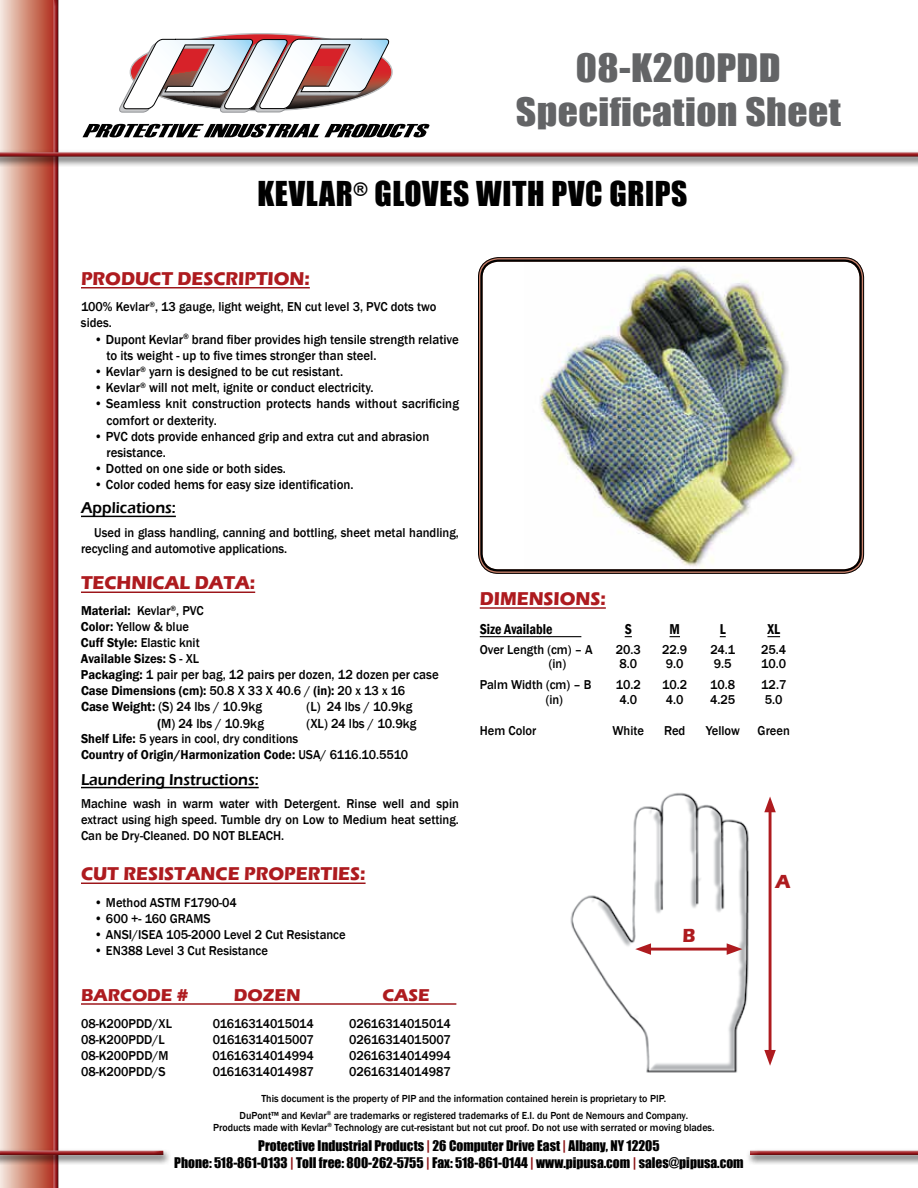
<style>
.page{position:relative;width:918px;height:1188px;background:#fff}
.page>*{position:absolute;margin:0;border:0;box-sizing:border-box;transform-origin:0 0}
.t1{font:36px/43.2px "Impact";letter-spacing:.01em;color:#636466;text-align:center;scale:1.1 1}
.t2{font:31.5px "Impact";letter-spacing:.02em;color:#000}
.t3{font:700 19.5px "Eras ITC";color:#ae1b1f;scale:.95 1}
.t4{font:700 19.05px "Eras ITC";color:#ae1b1f;scale:.95 1}
.t5{font:700 17.7px "Eras ITC";color:#ae1b1f}
.t6{font:600 16.2px "Eras ITC";color:#000;scale:.95 1}
.t7{font:600 condensed 14.7px "Franklin Gothic";color:#000;scale:.95 1}
.t8{font:500 13.5px/16.2px "Franklin Gothic";color:#000;scale:.95 1}
.t9{font:13.5px/16.2px "Impact";color:#000;text-align:center}
.t10{font:500 13.2px/15.9px "Franklin Gothic";color:#000;scale:.95 1}
.t11{font:600 13.2px/15.9px "Franklin Gothic";color:#000;scale:.95 1}
.t12{font:500 10.5px/16.5px "Franklin Gothic";color:#000;text-align:center;scale:.95 1}
.s1{font-weight:500}
.s2{font-weight:600;font-size:13.2px}
.s3{font-weight:600}
.s4{font-size:13.5px}
.s5{color:#8b0f12}
</style>
<div class="page">
<div style="left:0;top:0;width:56px;height:1188px;background:linear-gradient(to right,#f4e9db,#af2c17)"></div>
<div style="left:53px;top:0;width:8px;height:1188px;background:#000;opacity:.75"></div>
<img style="left:540px;top:266px;width:256px;height:302px">
<div style="left:478px;top:257px;width:386px;height:317px;border:1px solid #000;border-radius:20px"></div>
<div style="left:480px;top:260px;width:382px;height:312px;border:2px solid #000;border-radius:17px"></div>
<div style="left:0;top:149px;width:918px;height:18px;background:#000;opacity:.75"></div>
<div style="left:0;top:152px;width:918px;height:7px;background:#000;opacity:.75"></div>
<hr style="left:81px;top:287px;width:229px;height:1px;background:#9c1519">
<hr style="left:81px;top:516px;width:95px;height:1px;background:#000">
<img style="left:570px;top:793px;width:179px;height:280px">
<hr style="left:769px;top:807px;width:3px;height:248px;background:#ae1b1f">
<svg style="left:764px;top:796px;width:12px;height:16px"></svg>
<svg style="left:764px;top:1050px;width:12px;height:16px"></svg>
<hr style="left:646px;top:948px;width:86px;height:3px;background:#ae1b1f">
<svg style="left:727px;top:943px;width:15px;height:12px"></svg>
<svg style="left:635px;top:943px;width:16px;height:12px"></svg>
<hr style="left:480px;top:607px;width:126px;height:2px;background:#9c1519">
<hr style="left:480px;top:636px;width:101px;height:1px;background:#000">
<svg style="left:767px;top:636px;width:13px;height:1px"></svg>
<hr style="left:81px;top:1003px;width:375px;height:2px;background:#9c1519">
<hr style="left:81px;top:592px;width:174px;height:1px;background:#9c1519">
<hr style="left:81px;top:787px;width:178px;height:1px;background:#000">
<div style="left:0;top:1148px;width:171px;height:17px;background:#000;opacity:.75"></div>
<div style="left:0;top:1150px;width:165px;height:7px;background:#000;opacity:.75"></div>
<div style="left:745px;top:1148px;width:173px;height:17px;background:#000;opacity:.75"></div>
<div style="left:750px;top:1150px;width:168px;height:7px;background:#000;opacity:.75"></div>
<svg style="left:83px;top:124px;width:347px;height:13px"></svg>
<svg style="left:119px;top:34px;width:273px;height:79px"></svg>
<hr style="left:81px;top:883px;width:285px;height:1px;background:#9c1519">
<h1 class="t1" style="left:516px;top:46px;width:297px">08-K200PDD<br>Specification Sheet</h1>
<h2 class="t2" style="left:257px;top:170px;width:432px">Kevlar<sup>®</sup> Gloves with PVC Grips</h2>
<h3 class="t4" style="left:81px;top:268px;width:242px">PRODUCT DESCRIPTION:</h3>
<p class="t10" style="left:81px;top:299px;width:376px">100% Kevlar<sup>®</sup>, 13 gauge, light weight, EN cut level 3, PVC dots two sides.</p>
<p class="t8" style="left:106px;top:331px;width:372px;text-indent:-12px">• Dupont Kevlar<sup>®</sup> brand fiber provides high tensile strength relative to its weight - up to five times stronger than steel.</p>
<p class="t8" style="left:94px;top:364px;width:263px">• Kevlar<sup>®</sup> yarn is designed to be cut resistant.</p>
<p class="t8" style="left:94px;top:380px;width:296px">• Kevlar<sup>®</sup> will not melt, ignite or conduct electricity.</p>
<p class="t8" style="left:106px;top:396px;width:373px;text-indent:-12px">• Seamless knit construction protects hands without sacrificing comfort or dexterity.</p>
<p class="t8" style="left:106px;top:428px;width:341px;text-indent:-12px">• PVC dots provide enhanced grip and extra cut and abrasion resistance.</p>
<p class="t8" style="left:94px;top:461px;width:203px">• Dotted on one side or both sides.</p>
<p class="t8" style="left:94px;top:477px;width:275px">• Color coded hems for easy size identification.</p>
<p class="t6" style="left:81px;top:499px;width:101px">Applications:</p>
<p class="t10" style="left:81px;top:524px;width:399px;text-indent:13px">Used in glass handling, canning and bottling, sheet metal handling, recycling and automotive applications.</p>
<h3 class="t4" style="left:81px;top:572px;width:185px">TECHNI CAL DATA:</h3>
<p class="t11" style="left:81px;top:603px;width:131px">Material: <span class="s1">Kevlar</span><sup>®</sup><span class="s1">, PVC<br></span>Color: <span class="s1">Yellow &amp; blue<br></span>Cuff Style: <span class="s1">Elastic knit<br></span>Available Sizes: <span class="s1">S - XL</span></p>
<p class="t8" style="left:81px;top:667px;width:378px"><span class="s2">Packaging:</span> 1 pair per bag, 12 pairs per dozen, 12 dozen per case</p>
<p class="t11" style="left:81px;top:683px;width:343px">Case Dimensions (cm): <span class="s1">50.8 X 33 X 40.6 /</span> (in): <span class="s1">20 x 13 x 16</span></p>
<p class="t8" style="left:81px;top:699px;width:192px"><span class="s3">Case Weight:</span> (S) 24 lbs / 10.9kg</p>
<p class="t8" style="left:307px;top:699px;width:113px">(L) 24 lbs / 10.9kg</p>
<p class="t8" style="left:157px;top:715px;width:114px"><span class="s3">(</span>M) 24 lbs / 10.9kg</p>
<p class="t8" style="left:307px;top:715px;width:117px">(XL) 24 lbs / 10.9kg</p>
<p class="t11" style="left:81px;top:731px;width:346px">Shelf Life: <span class="s1">5 years in cool, dry conditions<br></span>Country of Origin/Harmonization Code: <span class="s1">USA/ 6116.10.5510</span></p>
<p class="t6" style="left:81px;top:770px;width:189px">Laundering Instructions:</p>
<p class="t10" style="left:81px;top:796px;width:399px;text-align:justify">Machine wash in warm water with Detergent. Rinse well and spin extract using high speed. Tumble dry on Low to Medium heat setting.<br>Can be Dry-Cleaned. DO NOT BLEACH.</p>
<h3 class="t4" style="left:81px;top:863px;width:56px">CUT RESIS</h3>
<h3 class="t4" style="left:174px;top:863px;width:203px">TANCE PROPERTIES :</h3>
<p class="t10" style="left:94px;top:895px;width:152px"><span class="s4">•</span> Method ASTM F1790-04</p>
<p class="t10" style="left:94px;top:911px;width:124px"><span class="s4">•</span> 600 +- 160 GRAMS</p>
<p class="t10" style="left:94px;top:927px;width:266px"><span class="s4">•</span> ANSI/ISEA 105-2000 Level 2 Cut Resistance</p>
<p class="t10" style="left:94px;top:943px;width:184px"><span class="s4">•</span> EN388 Level 3 Cut Resistance</p>
<h3 class="t5" style="left:81px;top:985px;width:138px">BARCODE # D</h3>
<h3 class="t5" style="left:247px;top:985px;width:58px">OZENC</h3>
<h3 class="t5" style="left:394px;top:985px;width:26px">ASE</h3>
<p class="t10" style="left:81px;top:1016px;width:97px">08-K200PDD/XL</p>
<p class="t10" style="left:213px;top:1016px;width:108px">01616314015014</p>
<p class="t10" style="left:349px;top:1016px;width:108px">02616314015014</p>
<p class="t10" style="left:81px;top:1032px;width:90px">08-K200PDD/L</p>
<p class="t10" style="left:213px;top:1032px;width:108px">01616314015007</p>
<p class="t10" style="left:349px;top:1032px;width:108px">02616314015007</p>
<p class="t10" style="left:81px;top:1048px;width:94px">08-K200PDD/M</p>
<p class="t10" style="left:213px;top:1048px;width:108px">01616314014994</p>
<p class="t10" style="left:349px;top:1048px;width:109px">02616314014994</p>
<p class="t10" style="left:81px;top:1064px;width:91px">08-K200PDD/S</p>
<p class="t10" style="left:213px;top:1064px;width:108px">01616314014987</p>
<p class="t10" style="left:349px;top:1064px;width:108px">02616314014987</p>
<h3 class="t4" style="left:480px;top:588px;width:51px">DIMENSI</h3>
<h3 class="t4" style="left:560px;top:588px;width:50px">ONS:</h3>
<p class="t7" style="left:480px;top:620px;width:78px">Size Available</p>
<p class="t7" style="left:625px;top:620px;width:9px">S</p>
<p class="t7" style="left:670px;top:620px;width:13px">M</p>
<p class="t7" style="left:720px;top:620px;width:8px">L</p>
<p class="t7" style="left:767px;top:620px;width:15px">XL</p>
<p class="t10" style="left:480px;top:641px;width:120px">Over Length (cm) – A</p>
<p class="t10" style="left:616px;top:641px;width:28px">20.3</p>
<p class="t10" style="left:662px;top:641px;width:28px">22.9</p>
<p class="t10" style="left:710px;top:641px;width:28px">24.1</p>
<p class="t10" style="left:761px;top:641px;width:28px">25.4</p>
<p class="t10" style="left:549px;top:656px;width:20px">(in)</p>
<p class="t10" style="left:619px;top:656px;width:20px">8.0</p>
<p class="t10" style="left:666px;top:656px;width:20px">9.0</p>
<p class="t10" style="left:714px;top:656px;width:20px">9.5</p>
<p class="t10" style="left:761px;top:656px;width:28px">10.0</p>
<p class="t10" style="left:480px;top:677px;width:119px">Palm Width (cm) – B</p>
<p class="t10" style="left:616px;top:677px;width:28px">10.2</p>
<p class="t10" style="left:662px;top:677px;width:28px">10.2</p>
<p class="t10" style="left:710px;top:677px;width:28px">10.8</p>
<p class="t10" style="left:761px;top:677px;width:28px">12.7</p>
<p class="t10" style="left:546px;top:691px;width:20px">(in)</p>
<p class="t10" style="left:619px;top:691px;width:20px">4.0</p>
<p class="t10" style="left:666px;top:691px;width:20px">4.0</p>
<p class="t10" style="left:710px;top:691px;width:28px">4.25</p>
<p class="t10" style="left:765px;top:691px;width:20px">5.0</p>
<p class="t10" style="left:480px;top:723px;width:61px">Hem Color</p>
<p class="t10" style="left:613px;top:723px;width:35px">White</p>
<p class="t10" style="left:664px;top:723px;width:24px">Red</p>
<p class="t10" style="left:706px;top:723px;width:37px">Yellow</p>
<p class="t10" style="left:758px;top:723px;width:35px">Green</p>
<h3 class="t3" style="left:683px;top:925px;width:15px">B</h3>
<h3 class="t3" style="left:776px;top:871px;width:18px">A</h3>
<p class="t12" style="left:240px;top:1091px;width:474px">This document is the property of PIP and the information contained herein is proprietary to PIP.<br>DuPont™ and Kevlar<sup>®</sup> are trademarks or registered trademarks of E.I. du Pont de Nemours and Company.</p>
<p class="t12" style="left:213px;top:1119px;width:529px">Products made with Kevlar<sup>®</sup> Technology are cut-resistant but not cut proof. Do not use with serrated or moving blades.</p>
<p class="t9" style="left:174px;top:1138px;width:571px">Protective Industrial Products <span class="s5">|</span> 26 Computer Drive East <span class="s5">|</span> Albany, NY 12205<br>Phone: 518-861-0133 <span class="s5">|</span> Toll free: 800-262-5755 <span class="s5">|</span> Fax: 518-861-0144 <span class="s5">|</span> www.pipusa.com <span class="s5">|</span> sales@pipusa.com</p>
</div>
